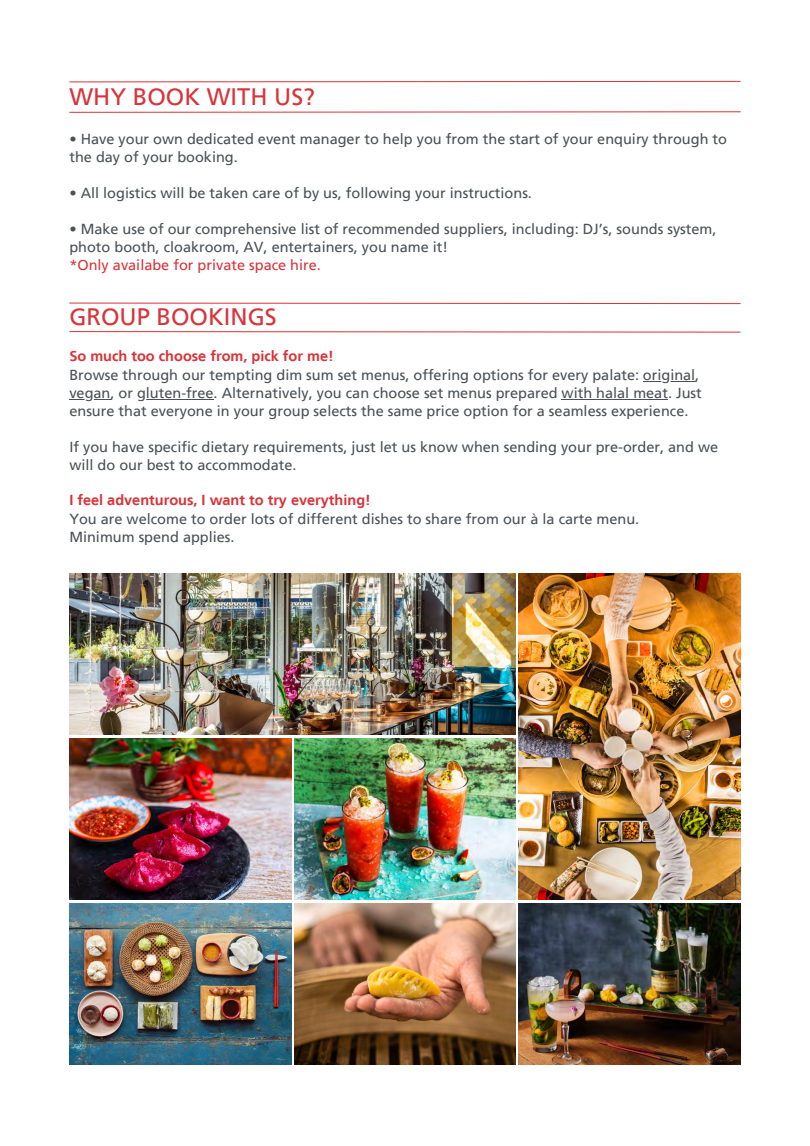
<style>
.page{position:relative;width:810px;height:1146px;background:#fff}
.page>*{position:absolute;margin:0;border:0;box-sizing:border-box;transform-origin:0 0}
.t1{font:23.8px "Frutiger LT";color:#d83439}
.t2{font:14.5px/18px "Frutiger LT";color:#4b5055}
.t3{font:700 14.5px "Frutiger LT";color:#d83439}
.t4{font:14.5px "Frutiger LT";color:#d83439}
</style>
<div class="page">
<img style="left:519px;top:573px;width:222px;height:327px">
<img style="left:294px;top:903px;width:222px;height:162px">
<img style="left:69px;top:573px;width:447px;height:162px">
<img style="left:519px;top:903px;width:222px;height:162px">
<img style="left:69px;top:903px;width:222px;height:162px">
<img style="left:69px;top:738px;width:222px;height:162px">
<img style="left:294px;top:738px;width:222px;height:162px">
<hr style="left:643px;top:381px;width:52px;height:1px;background:#4b5055">
<hr style="left:69px;top:399px;width:41px;height:1px;background:#4b5055">
<hr style="left:137px;top:399px;width:77px;height:1px;background:#4b5055">
<hr style="left:562px;top:399px;width:106px;height:1px;background:#4b5055">
<svg style="left:69px;top:111px;width:672px;height:2px"></svg>
<svg style="left:69px;top:331px;width:672px;height:2px"></svg>
<svg style="left:69px;top:81px;width:672px;height:2px"></svg>
<svg style="left:69px;top:302px;width:672px;height:2px"></svg>
<p class="t1" style="left:69px;top:82px;width:247px">WHY BOOK WITH US?</p>
<p class="t2" style="left:69px;top:130px;width:659px">• Have your own dedicated event manager to help you from the start of your enquiry through to the day of your booking.</p>
<p class="t2" style="left:69px;top:184px;width:464px">• All logistics will be taken care of by us, following your instructions.</p>
<p class="t2" style="left:69px;top:220px;width:649px">• Make use of our comprehensive list of recommended suppliers, including: DJ’s, sounds system, photo booth, cloakroom, AV, entertainers, you name it!</p>
<p class="t4" style="left:69px;top:256px;width:253px">*Only availabe for private space hire.</p>
<p class="t1" style="left:69px;top:303px;width:209px">GROUP BOOKINGS</p>
<p class="t3" style="left:69px;top:350px;width:266px">So much too choose from, pick for me!</p>
<p class="t2" style="left:69px;top:366px;width:634px">Browse through our tempting dim sum set menus, offering options for every palate: original, vegan, or gluten-free. Alternatively, you can choose set menus prepared with halal meat. Just ensure that everyone in your group selects the same price option for a seamless experience.</p>
<p class="t2" style="left:69px;top:438px;width:650px">If you have specific dietary requirements, just let us know when sending your pre-order, and we will do our best to accommodate.</p>
<p class="t3" style="left:69px;top:494px;width:303px">I feel adventurous, I want to try everything!</p>
<p class="t2" style="left:69px;top:510px;width:571px">You are welcome to order lots of different dishes to share from our à la carte menu.</p>
<p class="t2" style="left:69px;top:528px;width:167px">Minimum spend applies.</p>
</div>
